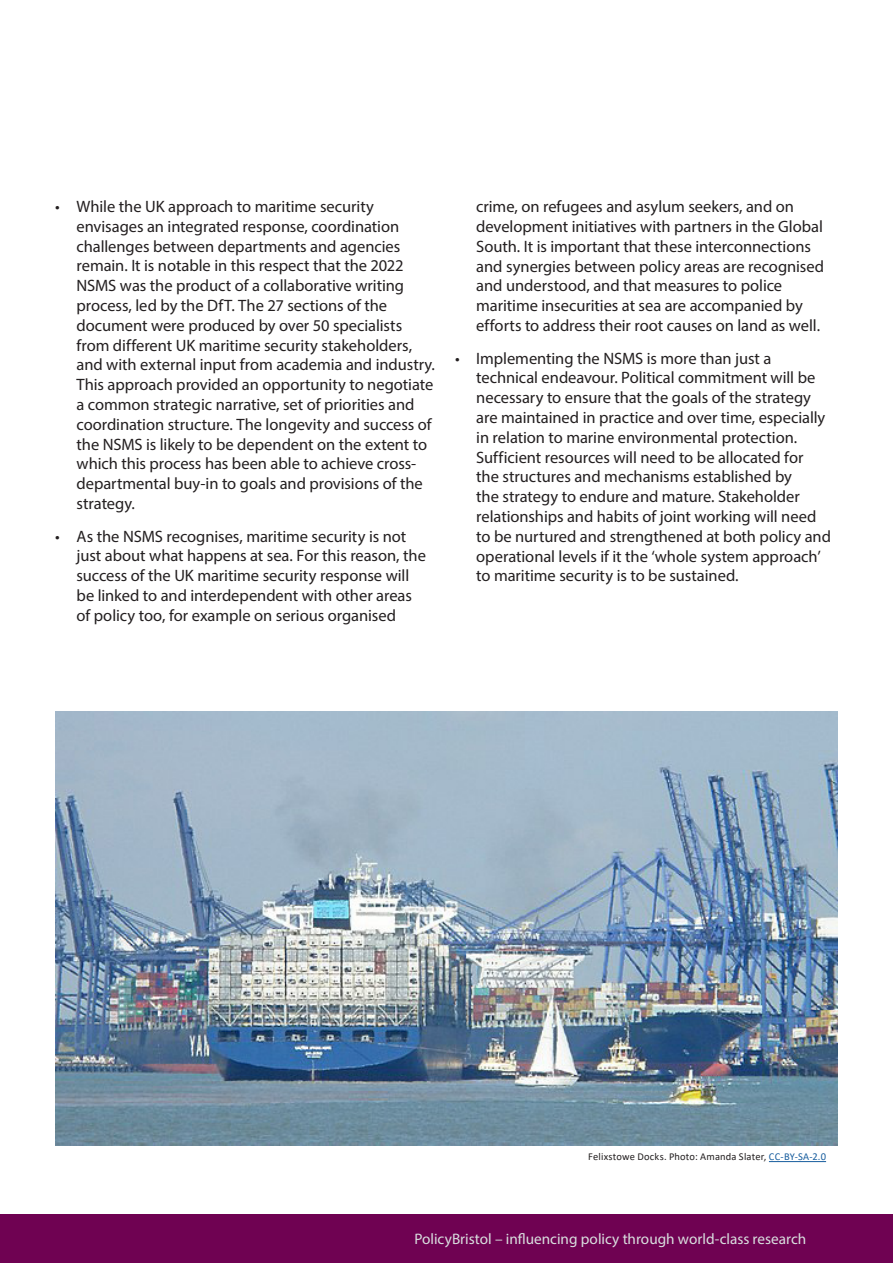
<style>
.page{position:relative;width:893px;height:1263px;background:#fff}
.page>*{position:absolute;margin:0;border:0;box-sizing:border-box;transform-origin:0 0}
.t1{font:16.5px/19.8px "Myriad Pro";letter-spacing:-.005em;color:#231f20}
.t2{font:15.3px "Myriad Pro";color:#d9dfdf}
.Credits{font:10.5px "Calibri";letter-spacing:.015em;color:#231f20}
.s1{color:#175d9e}
</style>
<div class="page">
<div style="left:0;top:1214px;width:893px;height:49px;background:#6f0252"></div>
<img style="left:55px;top:711px;width:783px;height:434px">
<hr style="left:769px;top:1161px;width:57px;height:1px;background:#175d9e">
<p class="t1" style="left:77px;top:196px;width:360px;text-indent:-21px">• While the UK approach to maritime security envisages an integrated response, coordination challenges between departments and agencies remain. It is notable in this respect that the 2022<br>NSMS was the product of a collaborative writing process, led by the DfT. The 27 sections of the document were produced by over 50 specialists from different UK maritime security stakeholders, and with external input from academia and industry.<br>This approach provided an opportunity to negotiate a common strategic narrative, set of priorities and coordination structure. The longevity and success of the NSMS is likely to be dependent on the extent to which this process has been able to achieve cross&shy;departmental buy-in to goals and provisions of the strategy.</p>
<p class="t1" style="left:77px;top:526px;width:351px;text-indent:-21px">• As the NSMS recognises, maritime security is not just about what happens at sea. For this reason, the success of the UK maritime security response will be linked to and interdependent with other areas of policy too, for example on serious organised</p>
<p class="t1" style="left:476px;top:197px;width:349px">crime, on refugees and asylum seekers, and on development initiatives with partners in the Global South. It is important that these interconnections and synergies between policy areas are recognised and understood, and that measures to police maritime insecurities at sea are accompanied by efforts to address their root causes on land as well.</p>
<p class="t1" style="left:476px;top:348px;width:356px;text-indent:-21px">• Implementing the NSMS is more than just a technical endeavour. Political commitment will be necessary to ensure that the goals of the strategy are maintained in practice and over time, especially in relation to marine environmental protection.<br>Sufficient resources will need to be allocated for<br>the structures and mechanisms established by<br>the strategy to endure and mature. Stakeholder relationships and habits of joint working will need to be nurtured and strengthened at both policy and operational levels if it the ‘whole system approach’ to maritime security is to be sustained.</p>
<p class="Credits" style="left:588px;top:1149px;width:239px">Felixstowe Docks. Photo: Amanda Slater, <span class="s1">CC-BY-SA-2.0</span></p>
<p class="t2" style="left:414px;top:1229px;width:393px">PolicyBristol – influencing policy through world-class research</p>
</div>
